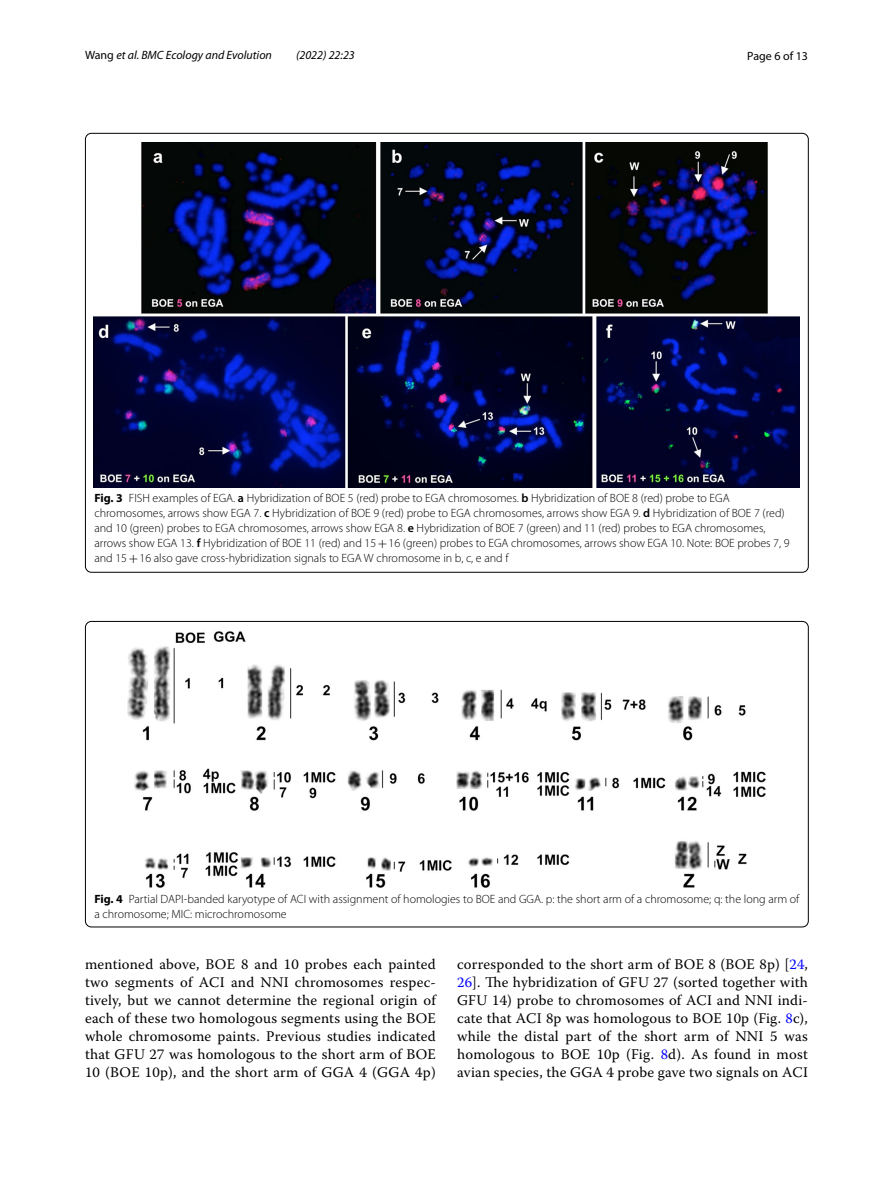
<style>
.page{position:relative;width:893px;height:1187px;background:#fff}
.page>*{position:absolute;margin:0;border:0;box-sizing:border-box;transform-origin:0 0}
.t1{font:14.7px/18px "Warnock Pro";letter-spacing:.015em;color:#000;text-align:justify}
.t2{font:300 12px/15px "Myriad Pro";color:#000}
.t3{font:italic 12px "Myriad Pro";color:#000}
.t4{font:12px "Myriad Pro";color:#000}
.s1{font-style:normal}
.s2{font-weight:700}
.s3{font-weight:600}
.s4{font-family:"MTSY";font-weight:400}
.s5{color:#00f}
</style>
<div class="page">
<img style="left:94px;top:142px;width:706px;height:345px">
<img style="left:128px;top:631px;width:638px;height:256px">
<p class="t3" style="left:85px;top:48px;width:188px"><span class="s1">Wang</span> et al. BMC Ecology and Evolution</p>
<p class="t3" style="left:296px;top:48px;width:60px">(2022) 22:23</p>
<p class="t4" style="left:747px;top:48px;width:62px">Page 6 of 13</p>
<p class="t2" style="left:94px;top:491px;width:697px"><span class="s2">Fig. 3</span> FISH examples of EGA. <span class="s3">a</span> Hybridization of BOE 5 (red) probe to EGA chromosomes. <span class="s3">b</span> Hybridization of BOE 8 (red) probe to EGA chromosomes, arrows show EGA 7. <span class="s3">c</span> Hybridization of BOE 9 (red) probe to EGA chromosomes, arrows show EGA 9. <span class="s3">d</span> Hybridization of BOE 7 (red) and 10 (green) probes to EGA chromosomes, arrows show EGA 8. <span class="s3">e</span> Hybridization of BOE 7 (green) and 11 (red) probes to EGA chromosomes, arrows show EGA 13. <span class="s3">f</span> Hybridization of BOE 11 (red) and 15<span class="s4">+</span>16 (green) probes to EGA chromosomes, arrows show EGA 10. Note: BOE probes 7, 9 and 15<span class="s4">+</span>16 also gave cross-hybridization signals to EGA W chromosome in b, c, e and f</p>
<p class="t2" style="left:94px;top:891px;width:706px"><span class="s2">Fig. 4</span> Partial DAPI-banded karyotype of ACI with assignment of homologies to BOE and GGA. p: the short arm of a chromosome; q: the long arm of a chromosome; MIC: microchromosome</p>
<p class="t1" style="left:85px;top:954px;width:352px">mentioned above, BOE 8 and 10 probes each painted two segments of ACI and NNI chromosomes respec&shy;tively, but we cannot determine the regional origin of each of these two homologous segments using the BOE whole chromosome paints. Previous studies indicated that GFU 27 was homologous to the short arm of BOE 10 (BOE 10p), and the short arm of GGA 4 (GGA 4p)</p>
<p class="t1" style="left:457px;top:954px;width:352px">corresponded to the short arm of BOE 8 (BOE 8p) [<span class="s5">24</span>, <span class="s5">26</span>]. The hybridization of GFU 27 (sorted together with GFU 14) probe to chromosomes of ACI and NNI indi&shy;cate that ACI 8p was homologous to BOE 10p (Fig. <span class="s5">8</span>c), while the distal part of the short arm of NNI 5 was homologous to BOE 10p (Fig. <span class="s5">8</span>d). As found in most avian species, the GGA 4 probe gave two signals on ACI</p>
</div>
